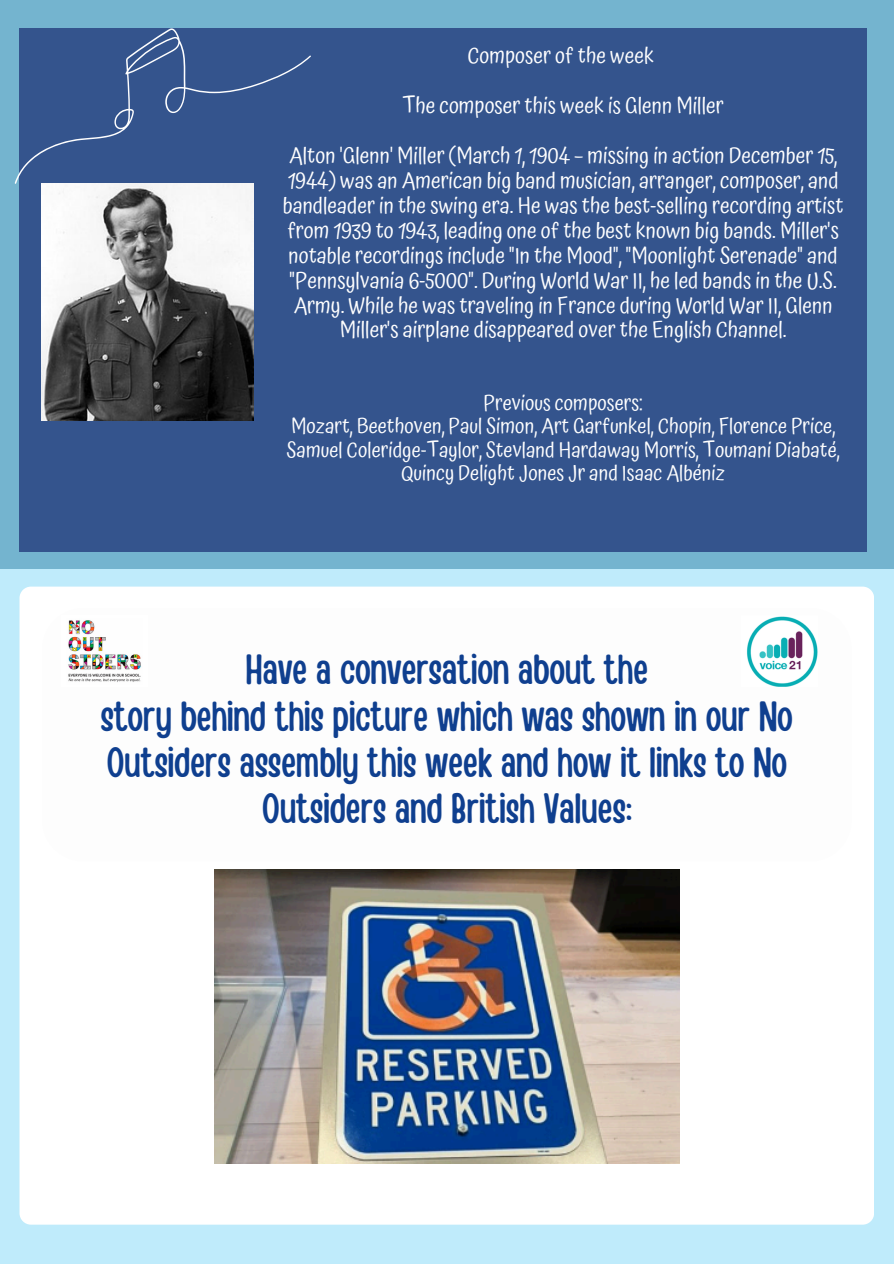
<style>
.page{position:relative;width:894px;height:1264px;background:#fff}
.page>*{position:absolute;margin:0;border:0;box-sizing:border-box;transform-origin:0 0}
.t1{font:42px/46.2px "Handy Casual Condensed";letter-spacing:-.01em;color:#0f3f8f;text-align:center}
.t2{font:22.2px/24.9px "Atma";color:#fff;text-align:center}
.t3{font:20.85px/23.1px "Atma";color:#fff;text-align:center}
</style>
<div class="page">
<div style="left:0;top:0;width:893px;height:1263px;background:#74b4cf"></div>
<div style="left:19px;top:28px;width:848px;height:524px;background:#34548d"></div>
<div style="left:0;top:569px;width:893px;height:694px;background:#bfebfb"></div>
<div style="left:19px;top:586px;width:854px;height:638px;background:#fff;border-radius:11px"></div>
<img style="left:747px;top:616px;width:70px;height:70px">
<img style="left:68px;top:620px;width:73px;height:62px">
<svg style="left:15px;top:28px;width:296px;height:156px"></svg>
<img style="left:214px;top:869px;width:465px;height:294px">
<img style="left:42px;top:184px;width:211px;height:236px">
<p class="t2" style="left:467px;top:43px;width:188px">Composer of the week</p>
<p class="t2" style="left:402px;top:93px;width:323px">The composer this week is Glenn Miller</p>
<h1 class="t2" style="left:283px;top:143px;width:562px">Alton 'Glenn' Miller (March 1, 1904 – missing in action December 15, 1944) was an American big band musician, arranger, composer, and bandleader in the swing era. He was the best-selling recording artist from 1939 to 1943, leading one of the best known big bands. Miller's notable recordings include "In the Mood", "Moonlight Serenade" and "Pennsylvania 6-5000". During World War II, he led bands in the U.S.<br>Army. While he was traveling in France during World War II, Glenn Miller's airplane disappeared over the English Channel.</h1>
<p class="t3" style="left:483px;top:391px;width:160px">Previous composers:</p>
<p class="t3" style="left:286px;top:415px;width:554px">Mozart, Beethoven, Paul Simon, Art Garfunkel, Chopin, Florence Price,<br>Samuel Coleridge-Taylor, Stevland Hardaway Morris, Toumani Diabaté,<br>Quincy Delight Jones Jr and Isaac Albéniz</p>
<p class="t1" style="left:101px;top:644px;width:693px">Have a conversation about the<br>story behind this picture which was shown in our No Outsiders assembly this week and how it links to No Outsiders and British Values:</p>
</div>
